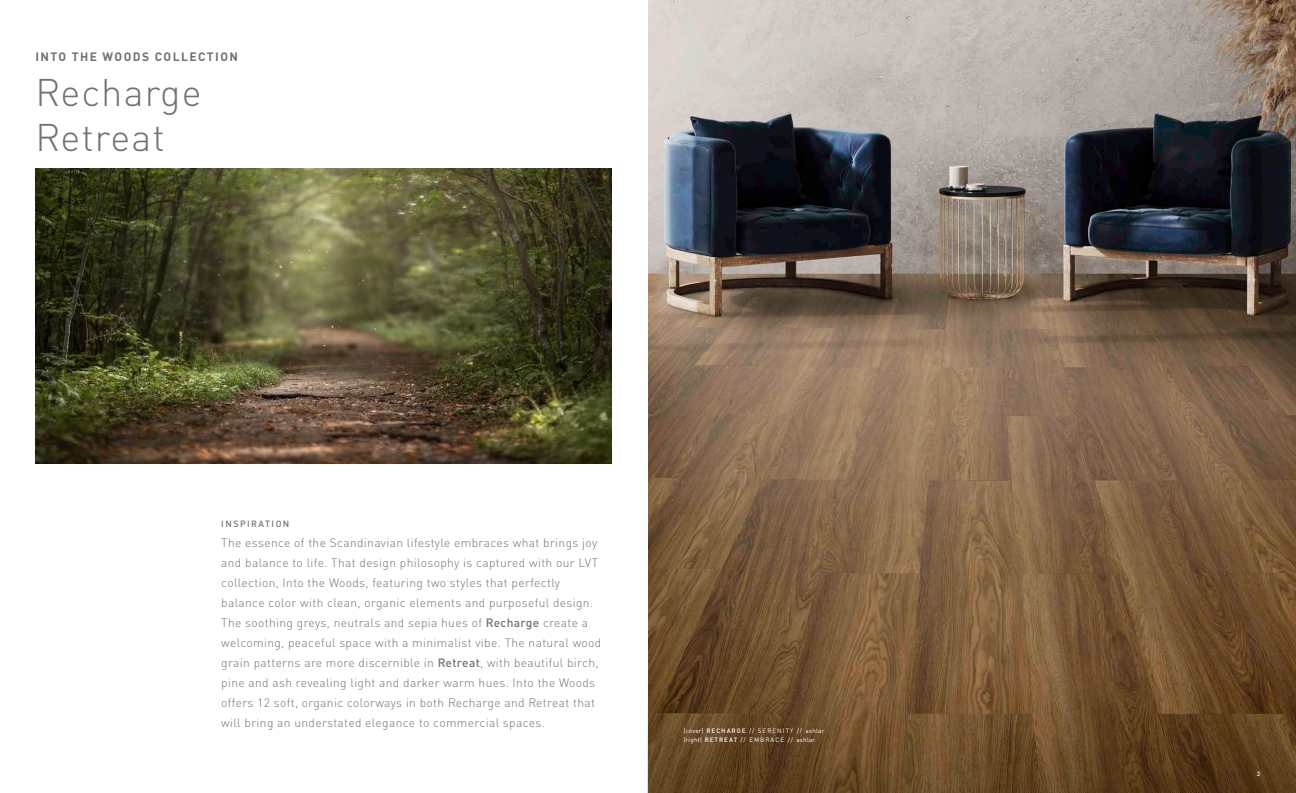
<style>
.page{position:relative;width:1296px;height:793px;background:#fff}
.page>*{position:absolute;margin:0;border:0;box-sizing:border-box;transform-origin:0 0}
.t1{font:300 38px "DINOT";letter-spacing:.03em;color:#717271}
.t2{font:300 12px/20px "DINOT";letter-spacing:.03em;color:#717271}
.t3{font:700 12px "DINOT";letter-spacing:.12em;color:#717271}
.t4{font:500 9px "DINOT";letter-spacing:.16em;color:#717271}
.t5{font:6.3px "DINOT";letter-spacing:.03em;color:#fff}
.t6{font:500 6.3px "DINOT";color:#fff}
.s1{font-weight:500}
</style>
<div class="page">
<img style="left:648px;top:0;width:647px;height:671px">
<svg style="left:647px;top:671px;width:648px;height:121px;background:#674926"></svg>
<img style="left:35px;top:168px;width:576px;height:295px">
<p class="t3" style="left:35px;top:48px;width:204px">INTO THE WOODS COLLECTION</p>
<p class="t1" style="left:35px;top:68px;width:168px">Recharge</p>
<p class="t1" style="left:35px;top:113px;width:131px">Retreat</p>
<p class="t4" style="left:221px;top:517px;width:70px">INSPIRATION</p>
<p class="t2" style="left:221px;top:532px;width:381px">The essence of the Scandinavian lifestyle embraces what brings joy and balance to life. That design philosophy is captured with our LVT collection, Into the Woods, featuring two styles that perfectly balance color with clean, organic elements and purposeful design.<br>The soothing greys, neutrals and sepia hues of <span class="s1">Recharge</span> create a welcoming, peaceful space with a minimalist vibe. The natural wood grain patterns are more discernible in <span class="s1">Retreat</span>, with beautiful birch, pine and ash revealing light and darker warm hues. Into the Woods offers 12 soft, organic colorways in both Recharge and Retreat that will bring an understated elegance to commercial spaces.</p>
<p class="t5" style="left:683px;top:726px;width:142px">(cover) <span class="s1">RECHARGE</span> // SERENITY // ashlar</p>
<p class="t5" style="left:683px;top:735px;width:133px">(right) <span class="s1">RETREAT</span> // EMBRACE // ashlar</p>
<p class="t6" style="left:1256px;top:769px;width:5px">3</p>
</div>
